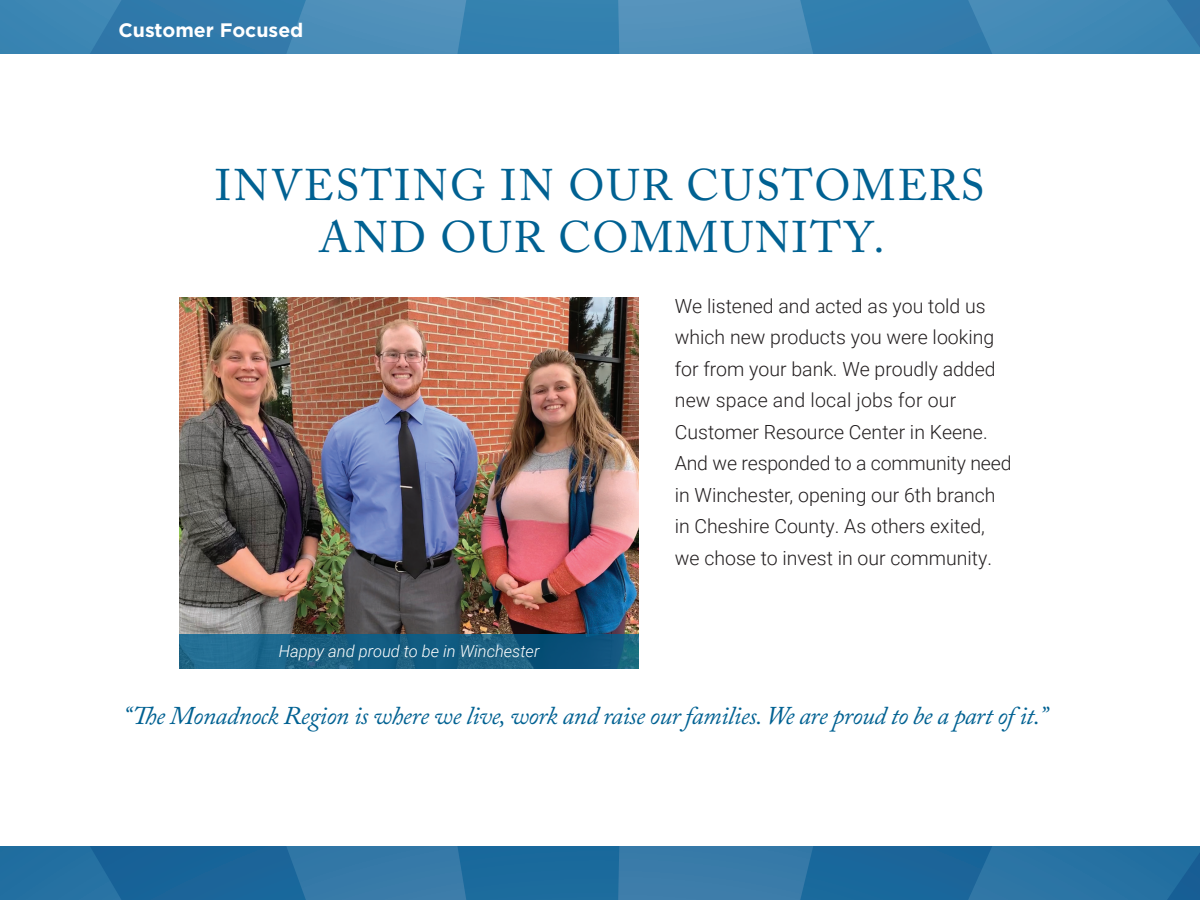
<style>
.page{position:relative;width:1200px;height:900px;background:#fff}
.page>*{position:absolute;margin:0;border:0;box-sizing:border-box;transform-origin:0 0}
.t1{font:43.95px/52.7px "Adobe Caslon Pro";letter-spacing:.045em;color:#006192;text-align:center}
.t2{font:italic 25.5px "Adobe Caslon Pro";letter-spacing:-.02em;color:#006192}
.t3{font:300 19.5px/31.5px "Roboto";color:#231f20}
.t4{font:700 19.5px "Gotham";color:#fff}
.t5{font:italic 300 16.5px "Roboto";color:#fff}
</style>
<div class="page">
<svg style="left:0;top:0;width:1200px;height:54px;background:#3e85b2"></svg>
<svg style="left:0;top:846px;width:1200px;height:54px;background:#256fa0"></svg>
<img style="left:179px;top:297px;width:460px;height:337px">
<svg style="left:179px;top:634px;width:460px;height:34px;background:#175e83"></svg>
<p class="t4" style="left:118px;top:17px;width:186px">Customer Focused</p>
<p class="t1" style="left:215px;top:158px;width:771px">INVESTING IN OUR CUSTOMERS<br>AND OUR COMMUNITY.</p>
<p class="t5" style="left:279px;top:640px;width:262px">Happy and proud to be in Winchester</p>
<p class="t3" style="left:675px;top:289px;width:322px">We listened and acted as you told us which new products you were looking for from your bank. We proudly added new space and local jobs for our Customer Resource Center in Keene.</p>
<p class="t3" style="left:675px;top:447px;width:338px">And we responded to a community need in Winchester, opening our 6th branch in Cheshire County. As others exited, we chose to invest in our community.</p>
<p class="t2" style="left:123px;top:701px;width:926px">“The Monadnock Region is where we live, work and raise our families. We are proud to be a part of it.”</p>
</div>
